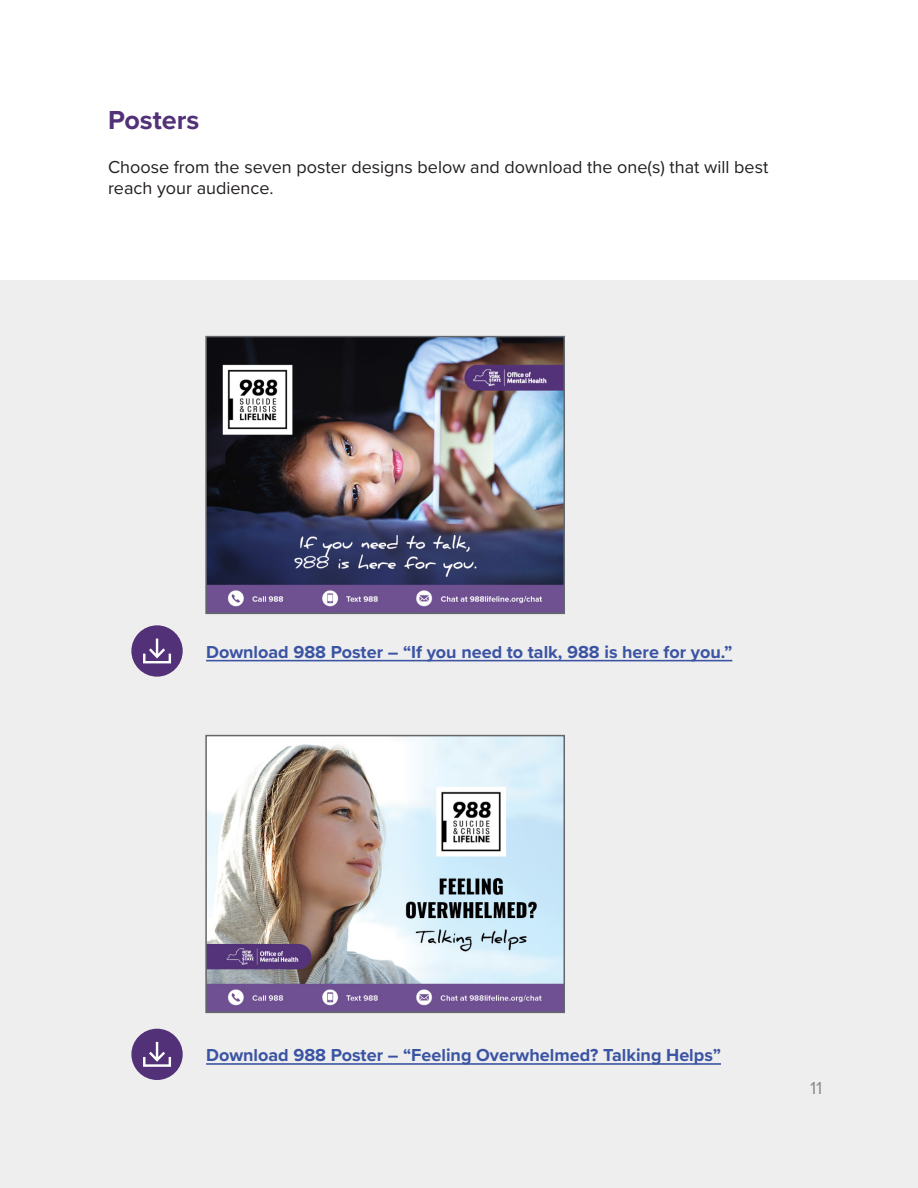
<style>
.page{position:relative;width:918px;height:1188px;background:#fff}
.page>*{position:absolute;margin:0;border:0;box-sizing:border-box;transform-origin:0 0}
.t1{font:700 27px "Proxima Nova";color:#523178}
.t2{font:700 18px "Proxima Nova";color:#3a53a3}
.t3{font:18px/21.6px "Proxima Nova";color:#231f20}
.t4{font:18px "Proxima Nova";color:#888b8d}
</style>
<div class="page">
<div style="left:0;top:280px;width:918px;height:908px;background:#eee"></div>
<img style="left:208px;top:339px;width:354px;height:272px">
<div style="left:205px;top:336px;width:360px;height:278px;border:2px solid #63666a"></div>
<div style="left:131px;top:625px;width:52px;height:52px;background:#523178;border-radius:50%"></div>
<svg style="left:143px;top:639px;width:28px;height:24px"></svg>
<img style="left:208px;top:738px;width:354px;height:272px">
<div style="left:205px;top:735px;width:360px;height:278px;border:2px solid #63666a"></div>
<div style="left:131px;top:1029px;width:52px;height:51px;background:#523178;border-radius:50%"></div>
<svg style="left:143px;top:1042px;width:28px;height:25px"></svg>
<hr style="left:206px;top:660px;width:526px;height:1px;background:#3a53a3">
<hr style="left:206px;top:1063px;width:515px;height:2px;background:#3a53a3">
<p class="t1" style="left:108px;top:100px;width:93px">Posters</p>
<p class="t3" style="left:108px;top:155px;width:662px">Choose from the seven poster designs below and download the one(s) that will best reach your audience.</p>
<p class="t2" style="left:206px;top:639px;width:528px">Download 988 Poster – “If you need to talk, 988 is here for you.”</p>
<p class="t2" style="left:206px;top:1042px;width:516px">Download 988 Poster – “Feeling Overwhelmed? Talking Helps”</p>
<p class="t4" style="left:810px;top:1075px;width:14px">11</p>
</div>
